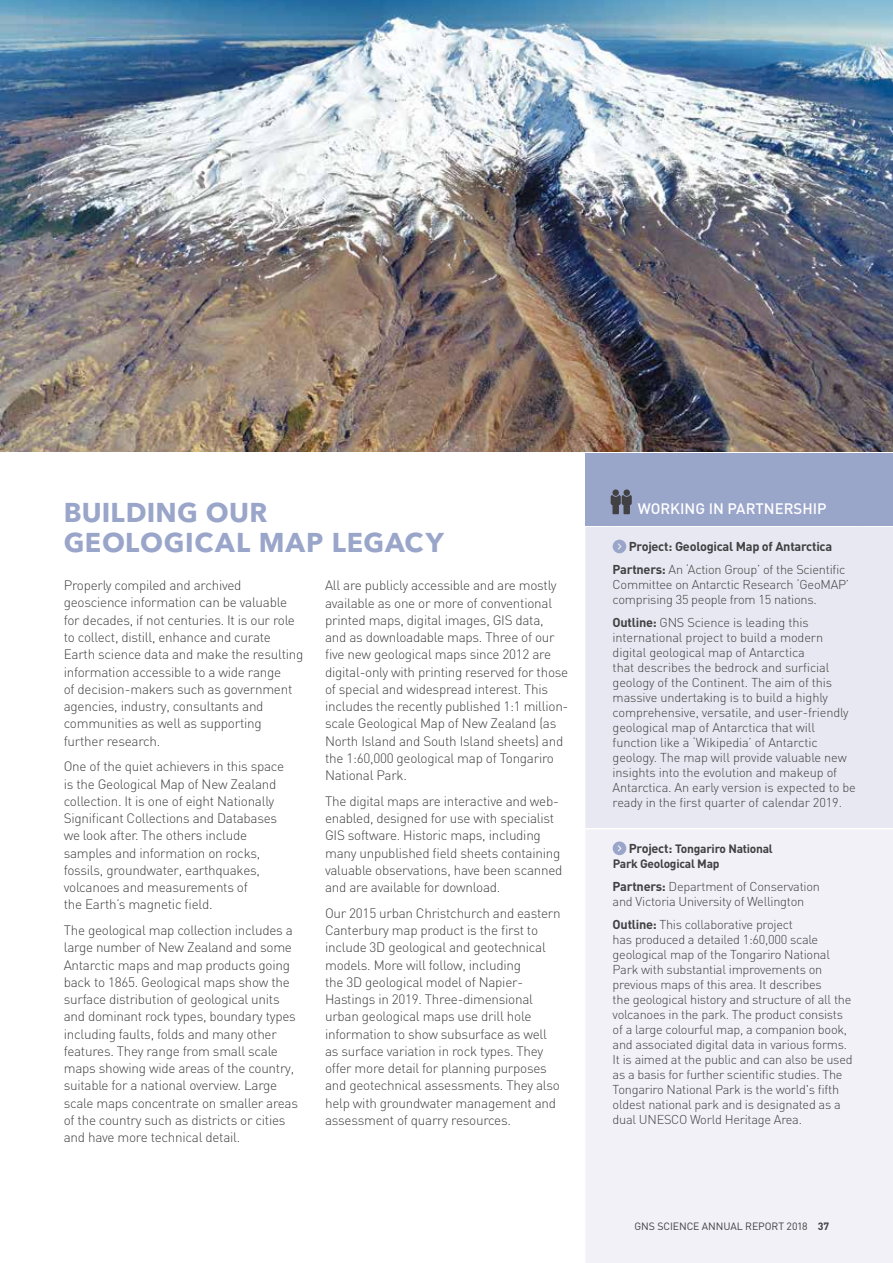
<style>
.page{position:relative;width:893px;height:1263px;background:#fff}
.page>*{position:absolute;margin:0;border:0;box-sizing:border-box;transform-origin:0 0}
.t1{font:700 27px/30px "Avenir Next LT Pro";letter-spacing:.015em;color:#9aa5ca}
.t2{font:500 15px "DIN";color:#fff}
.t3{font:300 13.5px/17.2px "DIN";letter-spacing:-.02em;color:#414042}
.t4{font:300 12.75px/15px "DIN";letter-spacing:-.02em;color:#414042}
.t5{font:700 12.75px/23.1px "DIN";letter-spacing:-.02em;color:#414042;text-align:center}
.t6{font:700 12px/15px "DIN";letter-spacing:-.02em;color:#414042}
.t7{font:10.5px "DIN";letter-spacing:-.01em;color:#414042}
.s1{font-weight:300}
.s2{font-weight:700}
.s3{font-size:12.75px}
</style>
<div class="page">
<div style="left:585px;top:527px;width:308px;height:301px;background:#e7e8f1"></div>
<div style="left:586px;top:830px;width:307px;height:433px;background:#f1f1f7"></div>
<svg style="left:613px;top:540px;width:13px;height:13px"></svg>
<svg style="left:613px;top:841px;width:13px;height:14px"></svg>
<div style="left:585px;top:453px;width:308px;height:72px;background:#9aa5ca"></div>
<img style="left:0;top:0;width:893px;height:451px">
<div style="left:612px;top:489px;width:7px;height:7px;background:#414042;border-radius:50%"></div>
<svg style="left:611px;top:495px;width:21px;height:19px"></svg>
<div style="left:623px;top:489px;width:7px;height:7px;background:#414042;border-radius:50%"></div>
<h1 class="t1" style="left:64px;top:497px;width:381px">BUILDING OUR<br>GEOLOGICAL MAP LEGACY</h1>
<p class="t3" style="left:64px;top:576px;width:241px">Properly compiled and archived geoscience information can be valuable for decades, if not centuries. It is our role to collect, distill, enhance and curate Earth science data and make the resulting information accessible to a wide range<br>of decision-makers such as government agencies, industry, consultants and communities as well as supporting further research.</p>
<p class="t3" style="left:64px;top:757px;width:222px">One of the quiet achievers in this space is the Geological Map of New Zealand collection. It is one of eight Nationally Significant Collections and Databases we look after. The others include samples and information on rocks, fossils, groundwater, earthquakes, volcanoes and measurements of<br>the Earth’s magnetic field.</p>
<p class="t3" style="left:64px;top:921px;width:236px">The geological map collection includes a large number of New Zealand and some Antarctic maps and map products going back to 1865. Geological maps show the surface distribution of geological units and dominant rock types, boundary types including faults, folds and many other features. They range from small scale maps showing wide areas of the country, suitable for a national overview. Large scale maps concentrate on smaller areas of the country such as districts or cities and have more technical detail.</p>
<p class="t3" style="left:325px;top:576px;width:245px">All are publicly accessible and are mostly available as one or more of conventional printed maps, digital images, GIS data, and as downloadable maps. Three of our five new geological maps since 2012 are digital-only with printing reserved for those of special and widespread interest. This includes the recently published 1:1 million&shy;scale Geological Map of New Zealand (as North Island and South Island sheets) and the 1:60,000 geological map of Tongariro National Park.</p>
<p class="t3" style="left:325px;top:792px;width:239px">The digital maps are interactive and web&shy;enabled, designed for use with specialist GIS software. Historic maps, including many unpublished field sheets containing valuable observations, have been scanned and are available for download.</p>
<p class="t3" style="left:325px;top:904px;width:237px">Our 2015 urban Christchurch and eastern Canterbury map product is the first to include 3D geological and geotechnical models. More will follow, including<br>the 3D geological model of Napier-Hastings in 2019. Three-dimensional urban geological maps use drill hole information to show subsurface as well as surface variation in rock types. They offer more detail for planning purposes and geotechnical assessments. They also help with groundwater management and assessment of quarry resources.</p>
<p class="t2" style="left:638px;top:498px;width:190px">WORKING IN PARTNERSHIP</p>
<p class="t5" style="left:613px;top:535px;width:234px">Project: Geological Map of Antarctica<br>Partners: <span class="s1">An ‘Action Group’ of the Scientific</span></p>
<p class="t4" style="left:613px;top:577px;width:238px">Committee on Antarctic Research ‘GeoMAP’ comprising 35 people from 15 nations.</p>
<p class="t4" style="left:613px;top:615px;width:245px"><span class="s2">Outline:</span> GNS Science is leading this international project to build a modern digital geological map of Antarctica<br>that describes the bedrock and surficial geology of the Continent. The aim of this massive undertaking is to build a highly comprehensive, versatile, and user-friendly geological map of Antarctica that will function like a ‘Wikipedia’ of Antarctic geology. The map will provide valuable new insights into the evolution and makeup of Antarctica. An early version is expected to be ready in the first quarter of calendar 2019.</p>
<p class="t6" style="left:613px;top:841px;width:162px;text-indent:16px"><span class="s3">Project:</span> Tongariro National<br>Park Geological Map</p>
<p class="t4" style="left:613px;top:878px;width:209px"><span class="s2">Partners:</span> Department of Conservation and Victoria University of Wellington</p>
<p class="t4" style="left:613px;top:917px;width:241px"><span class="s2">Outline:</span> This collaborative project<br>has produced a detailed 1:60,000 scale geological map of the Tongariro National Park with substantial improvements on previous maps of this area. It describes<br>the geological history and structure of all the volcanoes in the park. The product consists of a large colourful map, a companion book, and associated digital data in various forms.<br>It is aimed at the public and can also be used as a basis for further scientific studies. The Tongariro National Park is the world's fifth oldest national park and is designated as a dual UNESCO World Heritage Area.</p>
<p class="t7" style="left:634px;top:1220px;width:196px">GNS SCIENCE ANNUAL REPORT 2018 <span class="s2">37</span></p>
</div>
